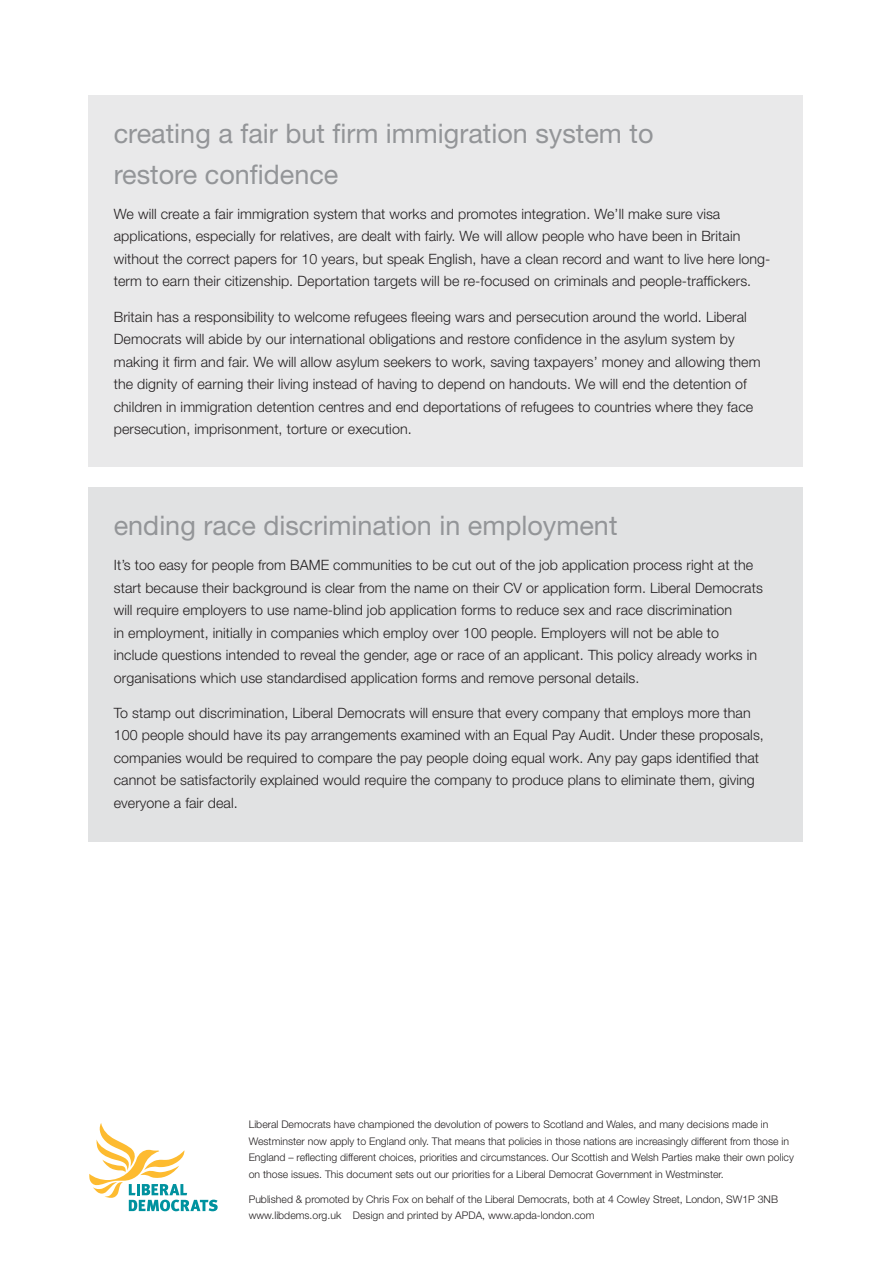
<style>
.page{position:relative;width:893px;height:1263px;background:#fff}
.page>*{position:absolute;margin:0;border:0;box-sizing:border-box;transform-origin:0 0}
.t1{font:27px/40.5px "Helvetica Neue";color:#939598}
.t2{font:300 14.25px/22.5px "Helvetica Neue";letter-spacing:.005em;color:#231f20}
.t3{font:300 10.5px/16.5px "Helvetica Neue";color:#231f20}
</style>
<div class="page">
<div style="left:89px;top:95px;width:714px;height:372px;background:#e9e9ea"></div>
<div style="left:89px;top:487px;width:714px;height:355px;background:#e1e2e3"></div>
<svg style="left:89px;top:1123px;width:129px;height:88px"></svg>
<h1 class="t1" style="left:114px;top:116px;width:541px">creating a fair but firm immigration system to restore confidence</h1>
<p class="t2" style="left:114px;top:204px;width:658px">We will create a fair immigration system that works and promotes integration. We’ll make sure visa applications, especially for relatives, are dealt with fairly. We will allow people who have been in Britain without the correct papers for 10 years, but speak English, have a clean record and want to live here long&shy;term to earn their citizenship. Deportation targets will be re-focused on criminals and people-traffickers.</p>
<p class="t2" style="left:114px;top:307px;width:648px">Britain has a responsibility to welcome refugees fleeing wars and persecution around the world. Liberal Democrats will abide by our international obligations and restore confidence in the asylum system by making it firm and fair. We will allow asylum seekers to work, saving taxpayers’ money and allowing them the dignity of earning their living instead of having to depend on handouts. We will end the detention of children in immigration detention centres and end deportations of refugees to countries where they face persecution, imprisonment, torture or execution.</p>
<h1 class="t1" style="left:114px;top:508px;width:505px">ending race discrimination in employment</h1>
<p class="t2" style="left:114px;top:555px;width:651px">It’s too easy for people from BAME communities to be cut out of the job application process right at the start because their background is clear from the name on their CV or application form. Liberal Democrats will require employers to use name-blind job application forms to reduce sex and race discrimination<br>in employment, initially in companies which employ over 100 people. Employers will not be able to include questions intended to reveal the gender, age or race of an applicant. This policy already works in organisations which use standardised application forms and remove personal details.</p>
<p class="t2" style="left:114px;top:703px;width:652px">To stamp out discrimination, Liberal Democrats will ensure that every company that employs more than 100 people should have its pay arrangements examined with an Equal Pay Audit. Under these proposals, companies would be required to compare the pay people doing equal work. Any pay gaps identified that cannot be satisfactorily explained would require the company to produce plans to eliminate them, giving everyone a fair deal.</p>
<p class="t3" style="left:249px;top:1117px;width:547px">Liberal Democrats have championed the devolution of powers to Scotland and Wales, and many decisions made in Westminster now apply to England only. That means that policies in those nations are increasingly different from those in England – reflecting different choices, priorities and circumstances. Our Scottish and Welsh Parties make their own policy on those issues. This document sets out our priorities for a Liberal Democrat Government in Westminster.</p>
<p class="t3" style="left:249px;top:1192px;width:531px">Published &amp; promoted by Chris Fox on behalf of the Liberal Democrats, both at 4 Cowley Street, London, SW1P 3NB www.libdems.org.uk Design and printed by APDA, www.apda-london.com</p>
</div>
